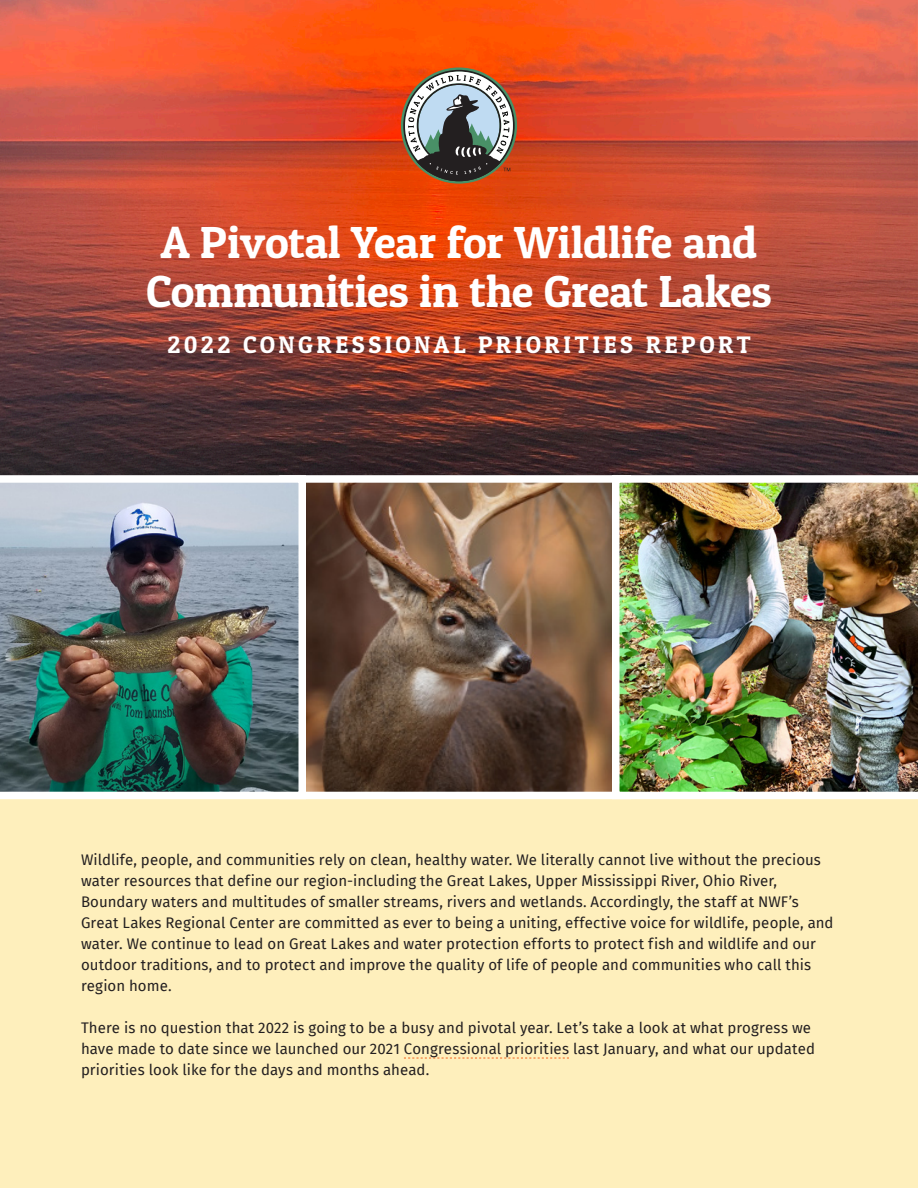
<style>
.page{position:relative;width:918px;height:1188px;background:#feefbc}
.page>*{position:absolute;margin:0;border:0;box-sizing:border-box;transform-origin:0 0}
.t1{font:45px/48.6px "Patua One";letter-spacing:-.01em;color:#fff;text-align:center}
.t2{font:24px "Patua One";letter-spacing:.145em;color:#fff}
.Body_1{font:15px/21px "Fira Sans";letter-spacing:.005em;color:#231f20}
</style>
<div class="page">
<img style="left:0;top:0;width:918px;height:475px">
<svg style="left:404px;top:1058px;width:165px;height:1px"></svg>
<svg style="left:403px;top:70px;width:112px;height:111px;background:#908179"></svg>
<img style="left:306px;top:484px;width:306px;height:306px">
<div style="left:279px;top:475px;width:352px;height:324px;border:8px solid #fff"></div>
<img style="left:612px;top:475px;width:306px;height:324px">
<img style="left:0;top:475px;width:306px;height:324px">
<p class="t1" style="left:146px;top:218px;width:627px">A Pivotal Year for Wildlife and<br>Communities in the Great Lakes</p>
<p class="t2" style="left:167px;top:330px;width:585px">2022 CONGRESSIONAL PRIORITIES REPORT</p>
<p class="Body_1" style="left:81px;top:848px;width:754px">Wildlife, people, and communities rely on clean, healthy water. We literally cannot live without the precious water resources that define our region-including the Great Lakes, Upper Mississippi River, Ohio River, Boundary waters and multitudes of smaller streams, rivers and wetlands. Accordingly, the staff at NWF’s Great Lakes Regional Center are committed as ever to being a uniting, effective voice for wildlife, people, and water. We continue to lead on Great Lakes and water protection efforts to protect fish and wildlife and our outdoor traditions, and to protect and improve the quality of life of people and communities who call this region home.</p>
<p class="Body_1" style="left:81px;top:1016px;width:736px">There is no question that 2022 is going to be a busy and pivotal year. Let’s take a look at what progress we have made to date since we launched our 2021 Congressional priorities last January, and what our updated priorities look like for the days and months ahead.</p>
</div>
